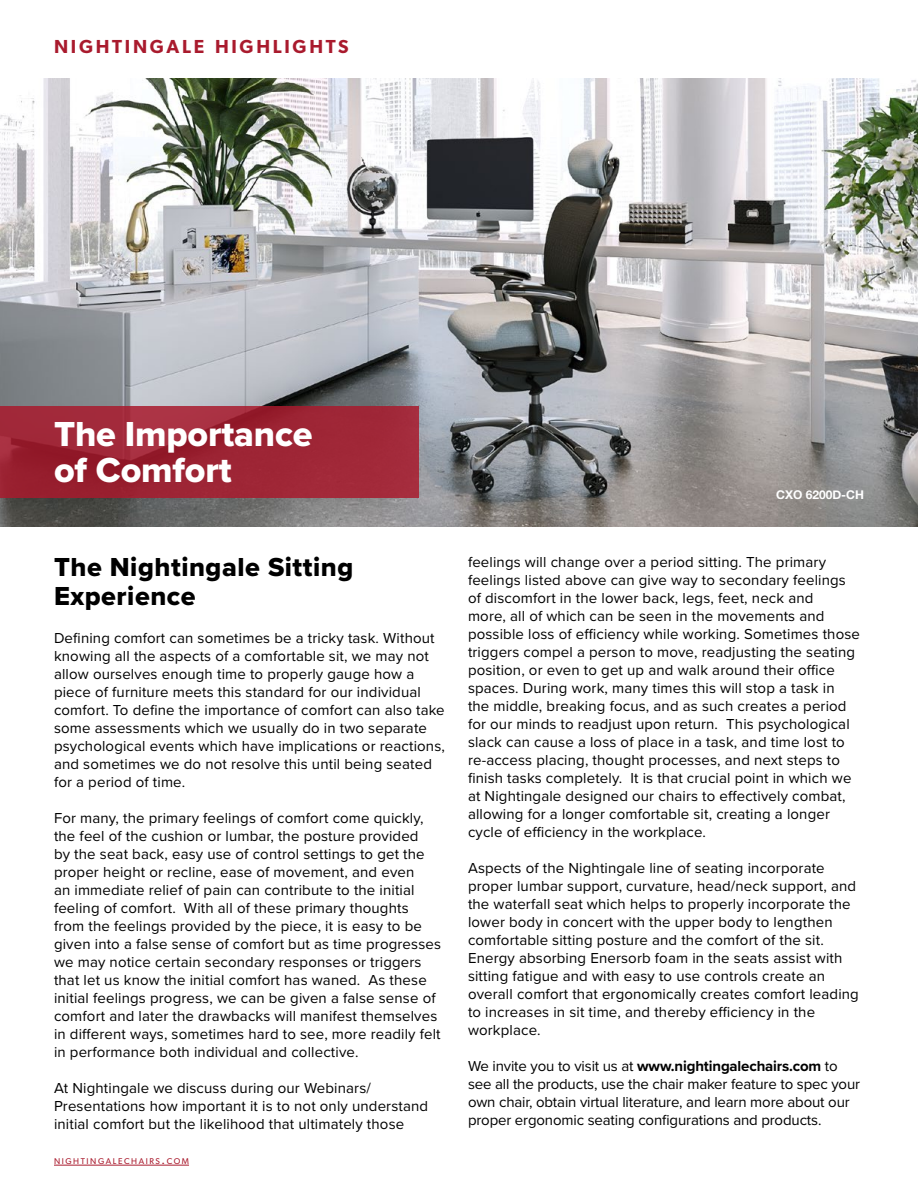
<style>
.page{position:relative;width:918px;height:1188px;background:#fff}
.page>*{position:absolute;margin:0;border:0;box-sizing:border-box;transform-origin:0 0}
.t1{font:36px/36px "Proxima Nova Extrabld";letter-spacing:-.005em;color:#fff}
.t2{font:27px/28.5px "Proxima Nova Extrabld";letter-spacing:.02em;color:#000}
.t3{font:600 18.9px "Gibson";letter-spacing:.145em;color:#a91a2d}
.t4{font:15px/18px "Proxima Nova";letter-spacing:.01em;color:#000}
.t5{font:15px/18px "Proxima Nova";letter-spacing:-.01em;color:#000}
.t6{font:700 12px "Helvetica Neue";color:#fff}
.t7{font:8.4px "Gibson";letter-spacing:.185em;color:#a91a2d}
.s1{font-size:12px}
.s2{font-weight:700}
</style>
<div class="page">
<hr style="left:54px;top:1165px;width:135px;height:1px;background:#a91a2d">
<img style="left:0;top:79px;width:918px;height:447px">
<svg style="left:0;top:406px;width:418px;height:92px;background:#9e2535"></svg>
<p class="t3" style="left:54px;top:36px;width:296px">NIGHTINGALE HIGHLIGHTS</p>
<h1 class="t1" style="left:54px;top:415px;width:260px">The Importance of Comfort</h1>
<h2 class="t2" style="left:54px;top:553px;width:301px">The Nightingale Sitting<br>Experience</h2>
<p class="t4" style="left:54px;top:628px;width:392px">Defining comfort can sometimes be a tricky task. Without knowing all the aspects of a comfortable sit, we may not allow ourselves enough time to properly gauge how a piece of furniture meets this standard for our individual comfort. To define the importance of comfort can also take some assessments which we usually do in two separate psychological events which have implications or reactions, and sometimes we do not resolve this until being seated for a period of time.</p>
<p class="t4" style="left:54px;top:808px;width:389px">For many, the primary feelings of comfort come quickly, the feel of the cushion or lumbar, the posture provided<br>by the seat back, easy use of control settings to get the proper height or recline, ease of movement, and even<br>an immediate relief of pain can contribute to the initial feeling of comfort. With all of these primary thoughts from the feelings provided by the piece, it is easy to be given into a false sense of comfort but as time progresses we may notice certain secondary responses or triggers that let us know the initial comfort has waned. As these initial feelings progress, we can be given a false sense of comfort and later the drawbacks will manifest themselves in different ways, sometimes hard to see, more readily felt in performance both individual and collective.</p>
<p class="t4" style="left:54px;top:1078px;width:376px">At Nightingale we discuss during our Webinars/<br>Presentations how important it is to not only understand initial comfort but the likelihood that ultimately those</p>
<p class="t7" style="left:54px;top:1156px;width:137px">NIGHTINGALECHAIRS<span class="s1">.</span>COM</p>
<p class="t6" style="left:776px;top:486px;width:89px">CXO 6200D-CH</p>
<p class="t4" style="left:468px;top:552px;width:394px">feelings will change over a period sitting. The primary feelings listed above can give way to secondary feelings of discomfort in the lower back, legs, feet, neck and<br>more, all of which can be seen in the movements and possible loss of efficiency while working. Sometimes those triggers compel a person to move, readjusting the seating position, or even to get up and walk around their office spaces. During work, many times this will stop a task in<br>the middle, breaking focus, and as such creates a period for our minds to readjust upon return. This psychological slack can cause a loss of place in a task, and time lost to re-access placing, thought processes, and next steps to finish tasks completely. It is that crucial point in which we at Nightingale designed our chairs to effectively combat, allowing for a longer comfortable sit, creating a longer cycle of efficiency in the workplace.</p>
<p class="t4" style="left:468px;top:858px;width:392px">Aspects of the Nightingale line of seating incorporate proper lumbar support, curvature, head/neck support, and the waterfall seat which helps to properly incorporate the lower body in concert with the upper body to lengthen comfortable sitting posture and the comfort of the sit.<br>Energy absorbing Enersorb foam in the seats assist with sitting fatigue and with easy to use controls create an overall comfort that ergonomically creates comfort leading to increases in sit time, and thereby efficiency in the workplace.</p>
<p class="t5" style="left:468px;top:1056px;width:394px">We invite you to visit us at <span class="s2">www.nightingalechairs.com</span> to see all the products, use the chair maker feature to spec your own chair, obtain virtual literature, and learn more about our proper ergonomic seating configurations and products.</p>
</div>
